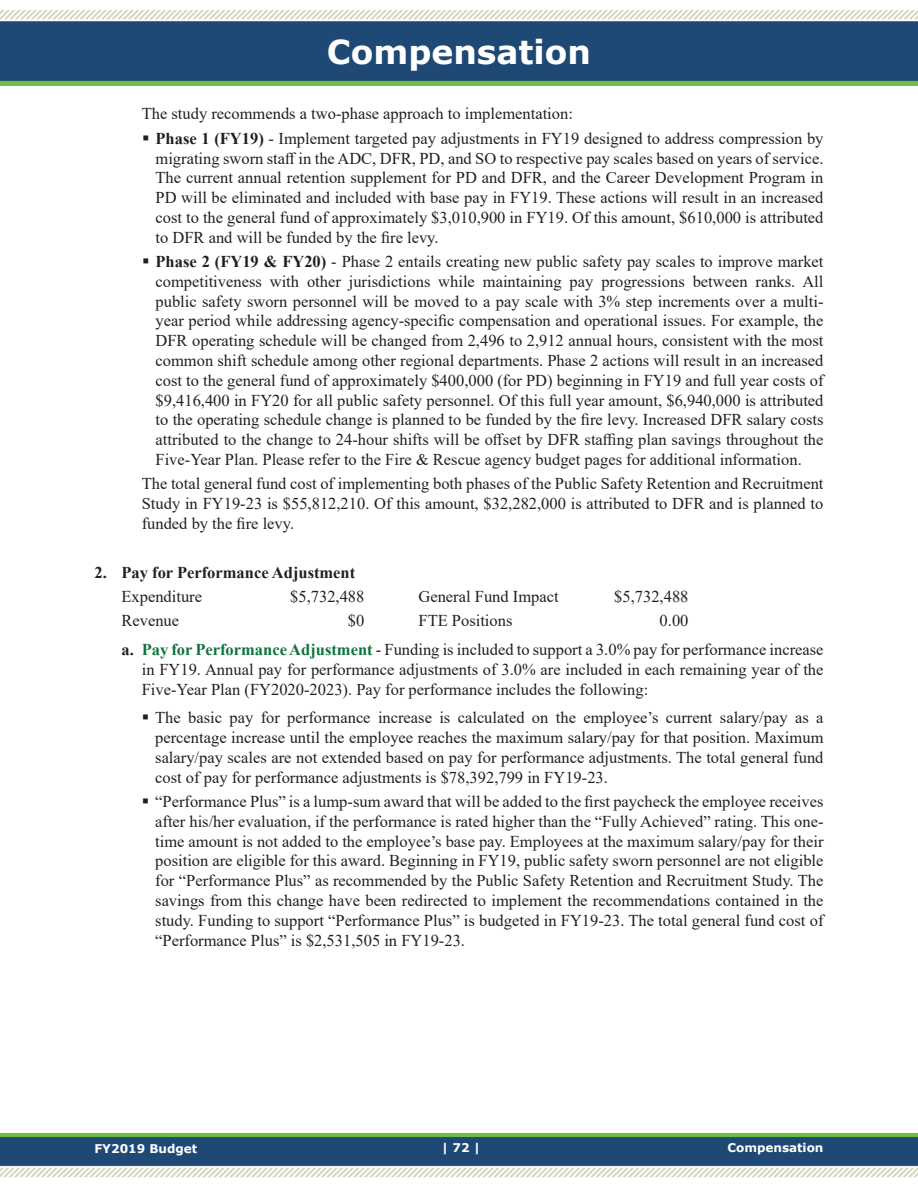
<style>
.page{position:relative;width:918px;height:1188px;background:#fff}
.page>*{position:absolute;margin:0;border:0;box-sizing:border-box;transform-origin:0 0}
.t1{font:700 33px "Verdana";color:#fff}
.List_Paragraph{font:16.5px/19.8px "Times New Roman";color:#231f20;text-align:justify}
.Description-_SLI{font:16.5px/19.8px "Times New Roman";color:#231f20;text-align:justify}
.List-Bold{font:700 16.5px "Times New Roman";color:#231f20}
.t2{font:700 12px "Verdana";color:#fff}
.s1{font-weight:700}
.s2{font-weight:700;color:#0e733b}
</style>
<div class="page">
<img style="left:0;top:1134px;width:918px;height:44px">
<img style="left:0;top:11px;width:918px;height:74px">
<h1 class="t1" style="left:327px;top:29px;width:266px">Compensation</h1>
<p class="List_Paragraph" style="left:142px;top:103px;width:433px">The study recommends a two-phase approach to implementation:</p>
<p class="List_Paragraph" style="left:156px;top:128px;width:669px;text-indent:-14px">▪ <span class="s1">Phase 1 (FY19)</span> - Implement targeted pay adjustments in FY19 designed to address compression by migrating sworn staff in the ADC, DFR, PD, and SO to respective pay scales based on years of service.<br>The current annual retention supplement for PD and DFR, and the Career Development Program in PD will be eliminated and included with base pay in FY19. These actions will result in an increased cost to the general fund of approximately $3,010,900 in FY19. Of this amount, $610,000 is attributed to DFR and will be funded by the fire levy.</p>
<p class="List_Paragraph" style="left:156px;top:251px;width:669px;text-indent:-14px">▪ <span class="s1">Phase 2 (FY19 &amp; FY20)</span> - Phase 2 entails creating new public safety pay scales to improve market competitiveness with other jurisdictions while maintaining pay progressions between ranks. All public safety sworn personnel will be moved to a pay scale with 3% step increments over a multi&shy;year period while addressing agency-specific compensation and operational issues. For example, the DFR operating schedule will be changed from 2,496 to 2,912 annual hours, consistent with the most common shift schedule among other regional departments. Phase 2 actions will result in an increased cost to the general fund of approximately $400,000 (for PD) beginning in FY19 and full year costs of $9,416,400 in FY20 for all public safety personnel. Of this full year amount, $6,940,000 is attributed to the operating schedule change is planned to be funded by the fire levy. Increased DFR salary costs attributed to the change to 24-hour shifts will be offset by DFR staffing plan savings throughout the Five-Year Plan. Please refer to the Fire &amp; Rescue agency budget pages for additional information.</p>
<p class="List_Paragraph" style="left:142px;top:473px;width:683px">The total general fund cost of implementing both phases of the Public Safety Retention and Recruitment Study in FY19-23 is $55,812,210. Of this amount, $32,282,000 is attributed to DFR and is planned to funded by the fire levy.</p>
<p class="List-Bold" style="left:94px;top:560px;width:262px">2. Pay for Performance Adjustment</p>
<p class="List_Paragraph" style="left:122px;top:586px;width:82px">Expenditure</p>
<p class="List_Paragraph" style="left:290px;top:586px;width:76px">$5,732,488</p>
<p class="List_Paragraph" style="left:418px;top:586px;width:142px">General Fund Impact</p>
<p class="List_Paragraph" style="left:614px;top:586px;width:76px">$5,732,488</p>
<p class="List_Paragraph" style="left:122px;top:610px;width:59px">Revenue</p>
<p class="List_Paragraph" style="left:348px;top:610px;width:18px">$0</p>
<p class="List_Paragraph" style="left:418px;top:610px;width:95px">FTE Positions</p>
<p class="List_Paragraph" style="left:660px;top:610px;width:30px">0.00</p>
<p class="Description-_SLI" style="left:142px;top:639px;width:683px;text-indent:-20px"><span class="s1">a.</span> <span class="s2">Pay for Performance Adjustment</span> - Funding is included to support a 3.0% pay for performance increase in FY19. Annual pay for performance adjustments of 3.0% are included in each remaining year of the Five-Year Plan (FY2020-2023). Pay for performance includes the following:</p>
<p class="Description-_SLI" style="left:155px;top:707px;width:670px;text-indent:-14px">▪ The basic pay for performance increase is calculated on the employee’s current salary/pay as a percentage increase until the employee reaches the maximum salary/pay for that position. Maximum salary/pay scales are not extended based on pay for performance adjustments. The total general fund cost of pay for performance adjustments is $78,392,799 in FY19-23.</p>
<p class="Description-_SLI" style="left:155px;top:791px;width:670px;text-indent:-14px">▪ “Performance Plus” is a lump-sum award that will be added to the first paycheck the employee receives after his/her evaluation, if the performance is rated higher than the “Fully Achieved” rating. This one&shy;time amount is not added to the employee’s base pay. Employees at the maximum salary/pay for their position are eligible for this award. Beginning in FY19, public safety sworn personnel are not eligible for “Performance Plus” as recommended by the Public Safety Retention and Recruitment Study. The savings from this change have been redirected to implement the recommendations contained in the study. Funding to support “Performance Plus” is budgeted in FY19-23. The total general fund cost of “Performance Plus” is $2,531,505 in FY19-23.</p>
<p class="t2" style="left:94px;top:1140px;width:104px">FY2019 Budget</p>
<p class="t2" style="left:442px;top:1140px;width:40px">| 72 |</p>
<p class="t2" style="left:727px;top:1139px;width:98px">Compensation</p>
</div>
